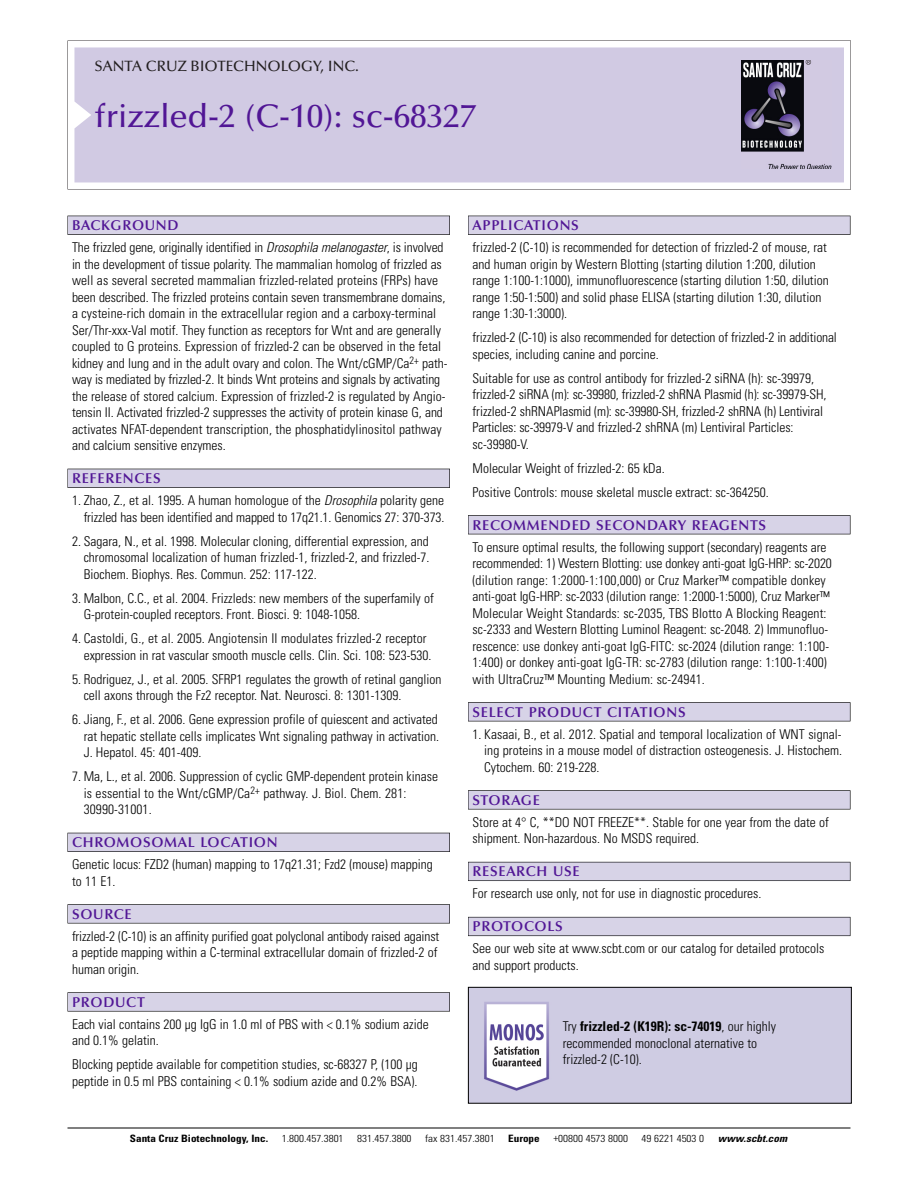
<style>
.page{position:relative;width:918px;height:1188px;background:#fff}
.page>*{position:absolute;margin:0;border:0;box-sizing:border-box;transform-origin:0 0}
.t1{font:500 33px "Optima";color:#511695}
.t2{font:500 15px "Optima";color:#231f20}
.t3{font:600 14.25px "Optima";letter-spacing:.05em;color:#511695}
.t4{font:300 condensed 13.5px/16.5px "Univers";color:#000}
.t5{font:300 condensed 10.2px "Univers";color:#000;scale:1.1 1}
.t6{font:700 condensed 10.2px "Univers";color:#000;scale:1.1 1}
.t7{font:italic 700 condensed 10.2px "Univers";letter-spacing:.005em;color:#000;scale:1.1 1}
.s1{font-style:italic}
.s2{font-weight:700}
</style>
<div class="page">
<svg style="left:68px;top:40px;width:783px;height:149px"></svg>
<div style="left:74px;top:47px;width:770px;height:135px;background:#d1cae3"></div>
<img style="left:741px;top:60px;width:90px;height:108px">
<div style="left:68px;top:216px;width:382px;height:19px;background:#525155"></div>
<div style="left:68px;top:216px;width:381px;height:18px;background:#d7d3e7"></div>
<div style="left:68px;top:469px;width:382px;height:19px;background:#515055"></div>
<div style="left:68px;top:469px;width:381px;height:18px;background:#d7d3e7"></div>
<div style="left:68px;top:833px;width:382px;height:19px;background:#525158"></div>
<div style="left:68px;top:833px;width:381px;height:18px;background:#d7d3e7"></div>
<div style="left:68px;top:904px;width:382px;height:19px;background:#575759"></div>
<div style="left:68px;top:905px;width:381px;height:18px;background:#d7d3e7"></div>
<svg style="left:68px;top:992px;width:382px;height:20px"></svg>
<div style="left:68px;top:993px;width:381px;height:18px;background:#d7d3e7"></div>
<div style="left:468px;top:216px;width:382px;height:19px;background:#525155"></div>
<div style="left:468px;top:216px;width:382px;height:18px;background:#d7d3e7"></div>
<div style="left:468px;top:515px;width:382px;height:19px;background:#525155"></div>
<div style="left:468px;top:516px;width:382px;height:18px;background:#d7d3e7"></div>
<div style="left:468px;top:702px;width:382px;height:19px;background:#545357"></div>
<div style="left:468px;top:703px;width:382px;height:18px;background:#d7d3e7"></div>
<div style="left:468px;top:790px;width:382px;height:19px;background:#575759"></div>
<div style="left:468px;top:791px;width:382px;height:18px;background:#d7d3e7"></div>
<div style="left:468px;top:862px;width:382px;height:19px;background:#5b5a62"></div>
<div style="left:468px;top:862px;width:382px;height:18px;background:#d7d3e7"></div>
<div style="left:468px;top:917px;width:382px;height:19px;background:#66646e"></div>
<div style="left:468px;top:917px;width:382px;height:18px;background:#d7d3e7"></div>
<hr style="left:68px;top:1128px;width:782px;height:1px;background:#000">
<img style="left:470px;top:989px;width:380px;height:113px">
<div style="left:468px;top:987px;width:384px;height:117px;border:1px solid #000"></div>
<p class="t2" style="left:94px;top:61px;width:266px">SANTA CRUZ BIOTECHNOLOGY, INC.</p>
<h1 class="t1" style="left:94px;top:103px;width:383px">frizzled-2 (C-10): sc-68327</h1>
<p class="t3" style="left:72px;top:219px;width:108px">BACKGROUND</p>
<p class="t4" style="left:72px;top:240px;width:377px">The frizzled gene, originally identified in <span class="s1">Drosophila melanogaster</span>, is involved in the development of tissue polarity. The mammalian homolog of frizzled as well as several secreted mammalian frizzled-related proteins (FRPs) have been described. The frizzled proteins contain seven transmembrane domains, a cysteine-rich domain in the extracellular region and a carboxy-terminal Ser/Thr-xxx-Val motif. They function as receptors for Wnt and are generally coupled to G proteins. Expression of frizzled-2 can be observed in the fetal kidney and lung and in the adult ovary and colon. The Wnt/cGMP/Ca<sup>2+</sup> path&shy;way is mediated by frizzled-2. It binds Wnt proteins and signals by activating the release of stored calcium. Expression of frizzled-2 is regulated by Angio&shy;tensin II. Activated frizzled-2 suppresses the activity of protein kinase G, and activates NFAT-dependent transcription, the phosphatidylinositol pathway and calcium sensitive enzymes.</p>
<p class="t3" style="left:72px;top:473px;width:90px">REFERENCES</p>
<p class="t4" style="left:72px;top:493px;width:374px;text-align:right">1. Zhao, Z., et al. 1995. A human homologue of the <span class="s1">Drosophila</span> polarity gene frizzled has been identified and mapped to 17q21.1. Genomics 27: 370-373.</p>
<p class="t4" style="left:84px;top:534px;width:347px;text-align:justify;text-indent:-12px">2. Sagara, N., et al. 1998. Molecular cloning, differential expression, and chromosomal localization of human frizzled-1, frizzled-2, and frizzled-7.<br>Biochem. Biophys. Res. Commun. 252: 117-122.</p>
<p class="t4" style="left:84px;top:591px;width:352px;text-indent:-12px">3. Malbon, C.C., et al. 2004. Frizzleds: new members of the superfamily of<br>G-protein-coupled receptors. Front. Biosci. 9: 1048-1058.</p>
<p class="t4" style="left:84px;top:631px;width:349px;text-indent:-12px">4. Castoldi, G., et al. 2005. Angiotensin II modulates frizzled-2 receptor expression in rat vascular smooth muscle cells. Clin. Sci. 108: 523-530.</p>
<p class="t4" style="left:84px;top:672px;width:359px;text-indent:-12px">5. Rodriguez, J., et al. 2005. SFRP1 regulates the growth of retinal ganglion cell axons through the Fz2 receptor. Nat. Neurosci. 8: 1301-1309.</p>
<p class="t4" style="left:84px;top:712px;width:357px;text-align:justify;text-indent:-12px">6. Jiang, F., et al. 2006. Gene expression profile of quiescent and activated rat hepatic stellate cells implicates Wnt signaling pathway in activation.<br>J. Hepatol. 45: 401-409.</p>
<p class="t4" style="left:84px;top:769px;width:356px;text-indent:-12px">7. Ma, L., et al. 2006. Suppression of cyclic GMP-dependent protein kinase is essential to the Wnt/cGMP/Ca<sup>2+</sup> pathway. J. Biol. Chem. 281:<br>30990-31001.</p>
<p class="t3" style="left:72px;top:837px;width:207px">CHROMOSOMAL LOCATION</p>
<p class="t4" style="left:72px;top:857px;width:362px">Genetic locus: FZD2 (human) mapping to 17q21.31; Fzd2 (mouse) mapping to 11 E1.</p>
<p class="t3" style="left:72px;top:908px;width:61px">SOURCE</p>
<p class="t4" style="left:72px;top:929px;width:369px">frizzled-2 (C-10) is an affinity purified goat polyclonal antibody raised against a peptide mapping within a C-terminal extracellular domain of frizzled-2 of human origin.</p>
<p class="t3" style="left:72px;top:996px;width:74px">PRODUCT</p>
<p class="t4" style="left:72px;top:1017px;width:358px">Each vial contains 200 µg IgG in 1.0 ml of PBS with &lt; 0.1% sodium azide and 0.1% gelatin.</p>
<p class="t4" style="left:72px;top:1057px;width:347px">Blocking peptide available for competition studies, sc-68327 P, (100 µg peptide in 0.5 ml PBS containing &lt; 0.1% sodium azide and 0.2% BSA).</p>
<p class="t3" style="left:473px;top:219px;width:108px">APPLICATIONS</p>
<p class="t4" style="left:473px;top:240px;width:358px">frizzled-2 (C-10) is recommended for detection of frizzled-2 of mouse, rat and human origin by Western Blotting (starting dilution 1:200, dilution range 1:100-1:1000), immunofluorescence (starting dilution 1:50, dilution range 1:50-1:500) and solid phase ELISA (starting dilution 1:30, dilution range 1:30-1:3000).</p>
<p class="t4" style="left:473px;top:330px;width:366px">frizzled-2 (C-10) is also recommended for detection of frizzled-2 in additional species, including canine and porcine.</p>
<p class="t4" style="left:473px;top:371px;width:355px">Suitable for use as control antibody for frizzled-2 siRNA (h): sc-39979, frizzled-2 siRNA (m): sc-39980, frizzled-2 shRNA Plasmid (h): sc-39979-SH, frizzled-2 shRNAPlasmid (m): sc-39980-SH, frizzled-2 shRNA (h) Lentiviral Particles: sc-39979-V and frizzled-2 shRNA (m) Lentiviral Particles: sc-39980-V.</p>
<p class="t4" style="left:473px;top:457px;width:298px;line-height:24px">Molecular Weight of frizzled-2: 65 kDa.<br>Positive Controls: mouse skeletal muscle extract: sc-364250.</p>
<p class="t3" style="left:473px;top:519px;width:295px">RECOMMENDED SECONDARY REAGENTS</p>
<p class="t4" style="left:473px;top:540px;width:361px">To ensure optimal results, the following support (secondary) reagents are recommended: 1) Western Blotting: use donkey anti-goat IgG-HRP: sc-2020 (dilution range: 1:2000-1:100,000) or Cruz Marker™ compatible donkey anti-goat IgG-HRP: sc-2033 (dilution range: 1:2000-1:5000), Cruz Marker™ Molecular Weight Standards: sc-2035, TBS Blotto A Blocking Reagent: sc-2333 and Western Blotting Luminol Reagent: sc-2048. 2) Immunofluo&shy;rescence: use donkey anti-goat IgG-FITC: sc-2024 (dilution range: 1:100- 1:400) or donkey anti-goat IgG-TR: sc-2783 (dilution range: 1:100-1:400) with UltraCruz™ Mounting Medium: sc-24941.</p>
<p class="t3" style="left:473px;top:706px;width:215px">SELECT PRODUCT CITATIONS</p>
<p class="t4" style="left:484px;top:727px;width:359px;text-align:justify;text-indent:-12px">1. Kasaai, B., et al. 2012. Spatial and temporal localization of WNT signal&shy;ing proteins in a mouse model of distraction osteogenesis. J. Histochem.<br>Cytochem. 60: 219-228.</p>
<p class="t3" style="left:473px;top:794px;width:69px">STORAGE</p>
<p class="t4" style="left:473px;top:815px;width:358px">Store at 4° C, **DO NOT FREEZE**. Stable for one year from the date of shipment. Non-hazardous. No MSDS required.</p>
<p class="t3" style="left:473px;top:866px;width:109px">RESEARCH USE</p>
<p class="t4" style="left:473px;top:886px;width:290px">For research use only, not for use in diagnostic procedures.</p>
<p class="t3" style="left:473px;top:921px;width:92px">PROTOCOLS</p>
<p class="t4" style="left:473px;top:941px;width:353px">See our web site at www.scbt.com or our catalog for detailed protocols and support products.</p>
<p class="t4" style="left:563px;top:1020px;width:215px">Try <span class="s2">frizzled-2 (K19R): sc-74019</span>, our highly recommended monoclonal aternative to frizzled-2 (C-10).</p>
<p class="t6" style="left:130px;top:1135px;width:127px">Santa Cruz Biotechnology, Inc.</p>
<p class="t5" style="left:282px;top:1135px;width:58px">1.800.457.3801</p>
<p class="t5" style="left:357px;top:1135px;width:51px">831.457.3800</p>
<p class="t5" style="left:425px;top:1135px;width:65px">fax 831.457.3801</p>
<p class="t6" style="left:508px;top:1135px;width:30px">Europe</p>
<p class="t5" style="left:553px;top:1135px;width:69px">+00800 4573 8000</p>
<p class="t5" style="left:642px;top:1135px;width:58px">49 6221 4503 0</p>
<p class="t7" style="left:718px;top:1135px;width:64px">www.scbt.com</p>
</div>
